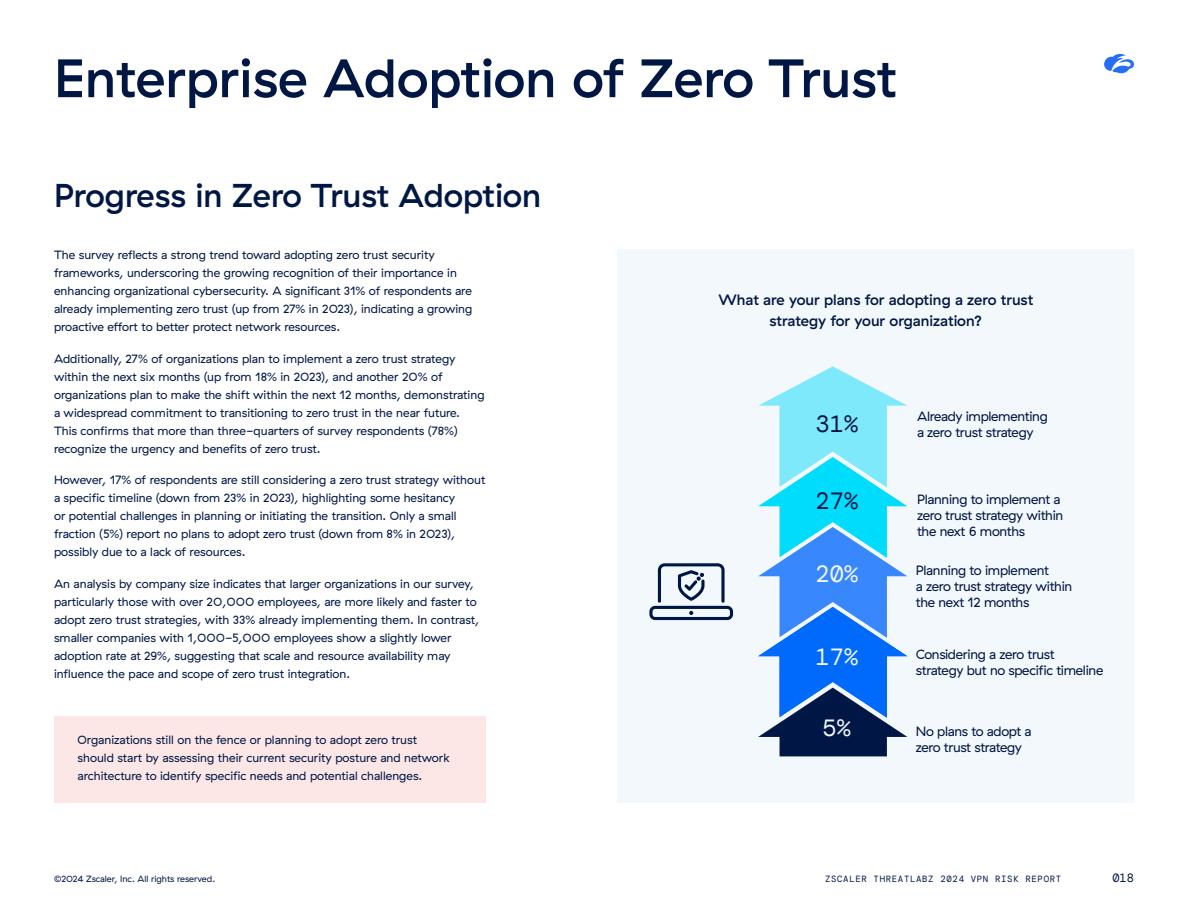
<style>
.page{position:relative;width:1188px;height:918px;background:#fff}
.page>*{position:absolute;margin:0;border:0;box-sizing:border-box;transform-origin:0 0}
.t1{font:500 54px "GT Haptik ZS";color:#001744}
.t2{font:500 33px "GT Haptik ZS";color:#001744}
.t3{font:23.4px "DM Mono";color:#fff}
.t4{font:23.4px "DM Mono";color:#001847}
.t5{font:500 15px/21px "GT Haptik ZS";color:#001744;text-align:center}
.t6{font:13.5px/16.2px "GT Haptik ZS";letter-spacing:-.025em;color:#001644}
.t7{font:12px/18px "GT Haptik ZS";color:#001744}
.t8{font:12px "DM Mono";color:#001744}
.t9{font:9px "GT Haptik ZS";color:#001744}
.t10{font:9px "DM Mono";letter-spacing:.075em;color:#001745}
</style>
<div class="page">
<svg style="left:1104px;top:54px;width:30px;height:19px"></svg>
<div style="left:618px;top:250px;width:516px;height:553px;background:#f2f8fc"></div>
<div style="left:54px;top:716px;width:432px;height:87px;background:#fde7e6"></div>
<svg style="left:758px;top:366px;width:149px;height:390px"></svg>
<svg style="left:649px;top:563px;width:84px;height:57px"></svg>
<h1 class="t1" style="left:54px;top:46px;width:844px">Enterprise Adoption of Zero Trust</h1>
<h2 class="t2" style="left:54px;top:176px;width:489px">Progress in Zero Trust Adoption</h2>
<p class="t7" style="left:54px;top:246px;width:420px">The survey reflects a strong trend toward adopting zero trust security frameworks, underscoring the growing recognition of their importance in enhancing organizational cybersecurity. A significant 31% of respondents are already implementing zero trust (up from 27% in 2023), indicating a growing proactive effort to better protect network resources.</p>
<p class="t7" style="left:54px;top:350px;width:432px">Additionally, 27% of organizations plan to implement a zero trust strategy within the next six months (up from 18% in 2023), and another 20% of organizations plan to make the shift within the next 12 months, demonstrating a widespread commitment to transitioning to zero trust in the near future.<br>This confirms that more than three-quarters of survey respondents (78%) recognize the urgency and benefits of zero trust.</p>
<p class="t7" style="left:54px;top:471px;width:433px">However, 17% of respondents are still considering a zero trust strategy without a specific timeline (down from 23% in 2023), highlighting some hesitancy<br>or potential challenges in planning or initiating the transition. Only a small fraction (5%) report no plans to adopt zero trust (down from 8% in 2023), possibly due to a lack of resources.</p>
<p class="t7" style="left:54px;top:575px;width:427px">An analysis by company size indicates that larger organizations in our survey, particularly those with over 20,000 employees, are more likely and faster to adopt zero trust strategies, with 33% already implementing them. In contrast, smaller companies with 1,000-5,000 employees show a slightly lower adoption rate at 29%, suggesting that scale and resource availability may influence the pace and scope of zero trust integration.</p>
<p class="t7" style="left:78px;top:731px;width:373px">Organizations still on the fence or planning to adopt zero trust should start by assessing their current security posture and network architecture to identify specific needs and potential challenges.</p>
<p class="t5" style="left:718px;top:290px;width:316px">What are your plans for adopting a zero trust strategy for your organization?</p>
<h3 class="t4" style="left:815px;top:410px;width:44px">31%</h3>
<h3 class="t4" style="left:815px;top:486px;width:44px">27%</h3>
<h3 class="t3" style="left:815px;top:559px;width:44px">20%</h3>
<h3 class="t3" style="left:815px;top:643px;width:44px">17%</h3>
<h3 class="t3" style="left:823px;top:714px;width:30px">5%</h3>
<p class="t6" style="left:917px;top:409px;width:132px">Already implementing a zero trust strategy</p>
<p class="t6" style="left:917px;top:491px;width:148px">Planning to implement a zero trust strategy within the next 6 months</p>
<p class="t6" style="left:916px;top:562px;width:158px">Planning to implement<br>a zero trust strategy within the next 12 months</p>
<p class="t6" style="left:916px;top:646px;width:189px">Considering a zero trust strategy but no speci-c timeline</p>
<p class="t6" style="left:916px;top:723px;width:117px">No plans to adopt a zero trust strategy</p>
<p class="t9" style="left:54px;top:874px;width:163px">©2024 Zscaler, Inc. All rights reserved.</p>
<p class="t10" style="left:825px;top:873px;width:238px">ZSCALER THREATLABZ 2024 VPN RISK REPORT</p>
<p class="t8" style="left:1112px;top:870px;width:23px">018</p>
</div>
